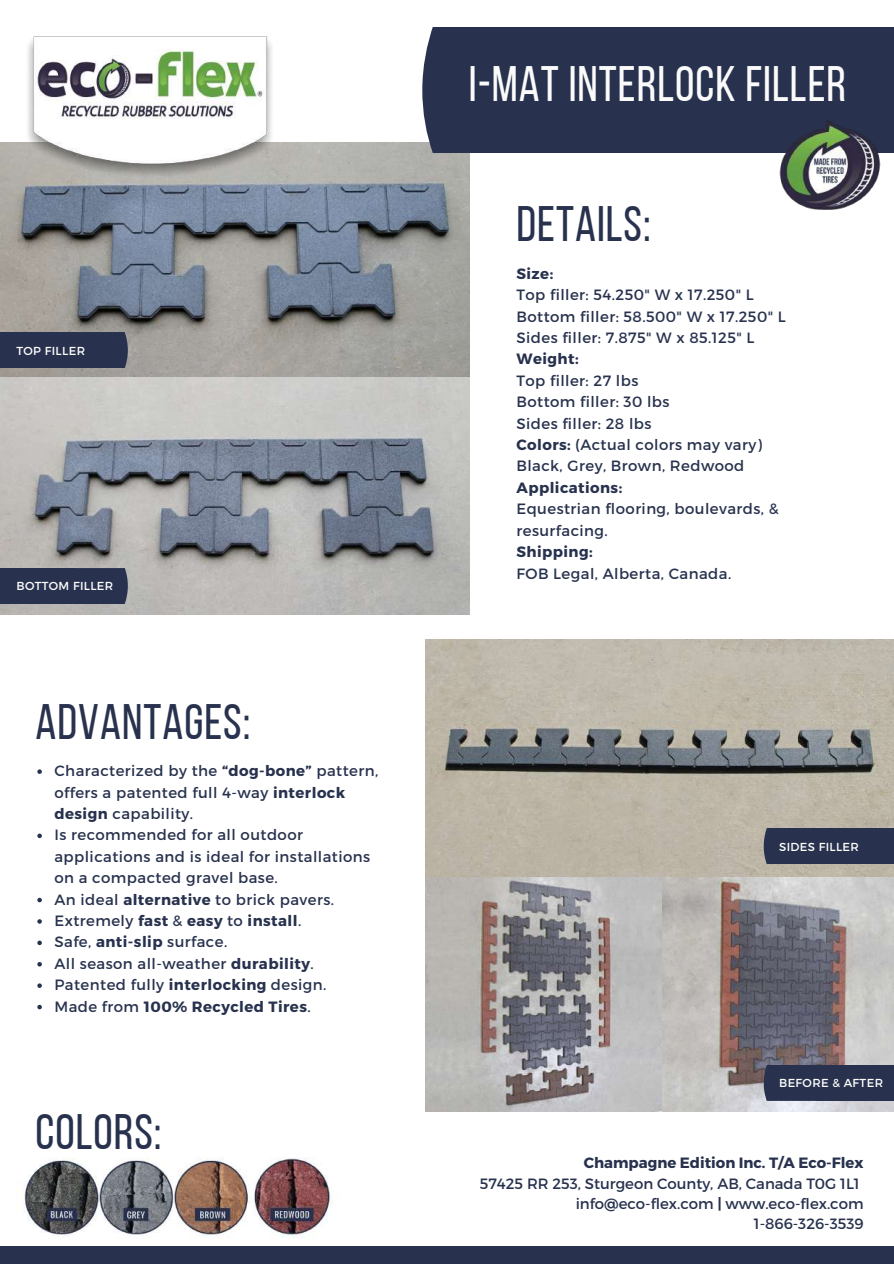
<style>
.page{position:relative;width:894px;height:1264px;background:#fff}
.page>*{position:absolute;margin:0;border:0;box-sizing:border-box;transform-origin:0 0}
.t1{font:49.65px "Bebas Neue";letter-spacing:.02em;color:#28324e}
.t2{font:49.65px "Bebas Neue";letter-spacing:.02em;color:#fafafa}
.t3{font:14.85px/21.5px "Montserrat";letter-spacing:.03em;color:#28324e}
.t4{font:14.85px/20.2px "Montserrat";color:#28324e;text-align:right}
.t5{font:700 14.85px "Montserrat";letter-spacing:.03em;color:#28324e}
.t6{font:700 14.85px "Montserrat";color:#28324e}
.t7{font:11.55px "Montserrat";letter-spacing:.03em;color:#fff}
.s1{font-weight:700}
</style>
<div class="page">
<img style="left:425px;top:876px;width:468px;height:235px">
<img style="left:0;top:142px;width:469px;height:472px">
<img style="left:17px;top:36px;width:265px;height:150px">
<img style="left:425px;top:639px;width:468px;height:237px">
<div style="left:613px;top:27px;width:228px;height:125px;background:#28324e"></div>
<div style="left:422px;top:27px;width:191px;height:125px;background:#28324e"></div>
<div style="left:839px;top:27px;width:54px;height:125px;background:#28324e"></div>
<img style="left:776px;top:120px;width:107px;height:90px">
<div style="left:0;top:1246px;width:893px;height:17px;background:#28324e"></div>
<div style="left:816px;top:828px;width:63px;height:35px;background:#28324e"></div>
<div style="left:763px;top:828px;width:54px;height:36px;background:#28324e"></div>
<div style="left:878px;top:828px;width:15px;height:35px;background:#28324e"></div>
<div style="left:816px;top:1065px;width:63px;height:35px;background:#28324e"></div>
<div style="left:763px;top:1065px;width:54px;height:36px;background:#28324e"></div>
<div style="left:878px;top:1065px;width:15px;height:35px;background:#28324e"></div>
<div style="left:12px;top:333px;width:63px;height:34px;background:#28324e"></div>
<div style="left:75px;top:333px;width:53px;height:34px;background:#28324e"></div>
<div style="left:0;top:333px;width:12px;height:34px;background:#28324e"></div>
<div style="left:12px;top:568px;width:63px;height:35px;background:#28324e"></div>
<div style="left:75px;top:568px;width:53px;height:35px;background:#28324e"></div>
<div style="left:0;top:568px;width:12px;height:35px;background:#28324e"></div>
<img style="left:17px;top:1157px;width:313px;height:81px">
<svg style="left:37px;top:769px;width:5px;height:5px"></svg>
<svg style="left:37px;top:833px;width:5px;height:5px"></svg>
<svg style="left:37px;top:897px;width:5px;height:5px"></svg>
<svg style="left:37px;top:919px;width:5px;height:4px"></svg>
<svg style="left:37px;top:940px;width:5px;height:5px"></svg>
<svg style="left:37px;top:962px;width:5px;height:4px"></svg>
<svg style="left:37px;top:983px;width:5px;height:4px"></svg>
<svg style="left:37px;top:1004px;width:5px;height:5px"></svg>
<p class="t7" style="left:17px;top:343px;width:70px">TOP FILLER</p>
<p class="t7" style="left:17px;top:578px;width:98px">BOTTOM FILLER</p>
<h1 class="t1" style="left:36px;top:701px;width:216px">ADVANTAGES:</h1>
<p class="t3" style="left:54px;top:759px;width:325px">Characterized by the <span class="s1">“dog-bone”</span> pattern, offers a patented full 4-way <span class="s1">interlock design</span> capability.<br>Is recommended for all outdoor applications and is ideal for installations on a compacted gravel base.<br>An ideal <span class="s1">alternative</span> to brick pavers.<br>Extremely <span class="s1">fast</span> &amp; <span class="s1">easy</span> to <span class="s1">install</span>.<br>Safe, <span class="s1">anti-slip</span> surface.<br>All season all-weather <span class="s1">durability</span>.<br>Patented fully <span class="s1">interlocking</span> design.<br>Made from <span class="s1">100% Recycled Tires</span>.</p>
<h1 class="t1" style="left:36px;top:1111px;width:127px">COLORS:</h1>
<h1 class="t2" style="left:469px;top:64px;width:378px">I-MAT INTERLOCK FILLER</h1>
<h1 class="t1" style="left:516px;top:203px;width:136px">DETAILS:</h1>
<p class="t5" style="left:516px;top:264px;width:38px">Size:</p>
<p class="t3" style="left:516px;top:283px;width:271px">Top filler: 54.250" W x 17.250" L<br>Bottom filler: 58.500" W x 17.250" L<br>Sides filler: 7.875" W x 85.125" L</p>
<p class="t5" style="left:516px;top:349px;width:64px">Weight:</p>
<p class="t3" style="left:516px;top:369px;width:247px">Top filler: 27 lbs<br>Bottom filler: 30 lbs<br>Sides filler: 28 lbs<br><span class="s1">Colors:</span> (Actual colors may vary)<br>Black, Grey, Brown, Redwood</p>
<p class="t5" style="left:516px;top:478px;width:107px">Applications:</p>
<p class="t3" style="left:516px;top:497px;width:264px">Equestrian flooring, boulevards, &amp; resurfacing.</p>
<p class="t5" style="left:516px;top:542px;width:78px">Shipping:</p>
<p class="t3" style="left:516px;top:561px;width:216px">FOB Legal, Alberta, Canada.</p>
<p class="t7" style="left:779px;top:839px;width:81px">SIDES FILLER</p>
<p class="t7" style="left:779px;top:1075px;width:105px">BEFORE &amp; AFTER</p>
<p class="t6" style="left:583px;top:1153px;width:281px">Champagne Edition Inc. T/A Eco-Flex</p>
<p class="t4" style="left:479px;top:1172px;width:385px">57425 RR 253, Sturgeon County, AB, Canada T0G 1L1 info@eco-flex.com <span class="s1">|</span> www.eco-flex.com<br>1-866-326-3539</p>
</div>
